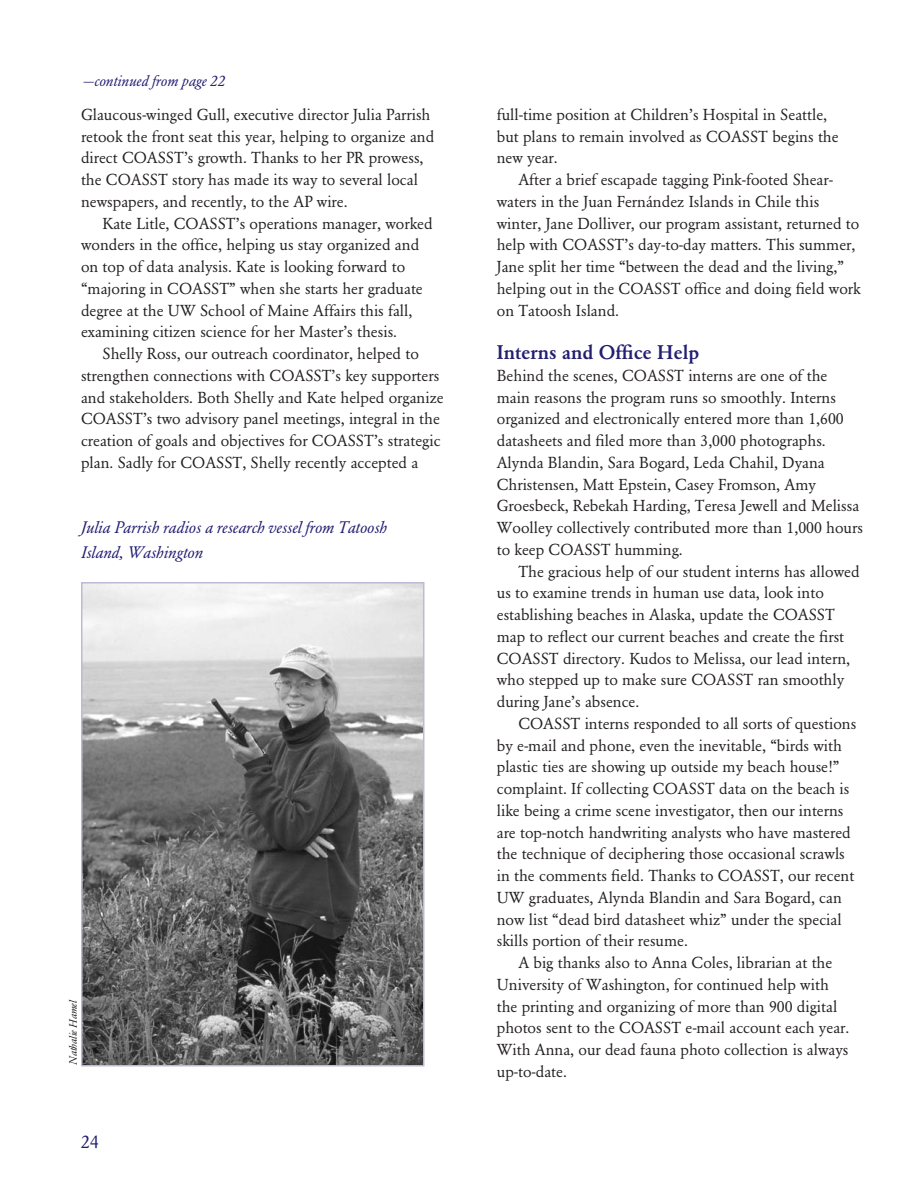
<style>
.page{position:relative;width:918px;height:1188px;background:#fff}
.page>*{position:absolute;margin:0;border:0;box-sizing:border-box;transform-origin:0 0}
.t1{font:500 19.5px "Garamond BE";color:#221e72}
.t2{font:18px "Garamond BE";color:#221e72}
.t3{font:italic 16.5px/25.5px "Garamond BE";color:#221e72}
.t4{font:15.75px/21.8px "Garamond BE";color:#231f20}
.t5{font:italic 15px "Garamond BE";color:#221e72;scale:1.2 1}
.t6{font:italic 10.5px "Garamond BE";letter-spacing:-.005em;color:#231f20}
</style>
<div class="page">
<img style="left:84px;top:585px;width:337px;height:478px">
<div style="left:81px;top:582px;width:343px;height:484px;border:2px solid #bcbad6"></div>
<p class="t5" style="left:83px;top:74px;width:120px">—continued from page 22</p>
<p class="t4" style="left:81px;top:105px;width:355px">Glaucous-winged Gull, executive director Julia Parrish retook the front seat this year, helping to organize and direct COASST’s growth. Thanks to her PR prowess, the COASST story has made its way to several local newspapers, and recently, to the AP wire.</p>
<p class="t4" style="left:81px;top:214px;width:353px;text-indent:22px">Kate Litle, COASST’s operations manager, worked wonders in the office, helping us stay organized and on top of data analysis. Kate is looking forward to “majoring in COASST” when she starts her graduate degree at the UW School of Maine Affairs this fall, examining citizen science for her Master’s thesis.</p>
<p class="t4" style="left:81px;top:344px;width:364px;text-indent:22px">Shelly Ross, our outreach coordinator, helped to strengthen connections with COASST’s key supporters and stakeholders. Both Shelly and Kate helped organize COASST’s two advisory panel meetings, integral in the creation of goals and objectives for COASST’s strategic plan. Sadly for COASST, Shelly recently accepted a</p>
<p class="t3" style="left:81px;top:516px;width:308px">Julia Parrish radios a research vessel from Tatoosh<br>Island, Washington</p>
<p class="t6" style="left:69px;top:1065px;width:67px;rotate:-90deg">Nathalie Hamel</p>
<p class="t2" style="left:81px;top:1134px;width:19px">24</p>
<p class="t4" style="left:497px;top:105px;width:343px">full-time position at Children’s Hospital in Seattle, but plans to remain involved as COASST begins the new year.</p>
<p class="t4" style="left:497px;top:170px;width:365px;text-indent:22px">After a brief escapade tagging Pink-footed Shear&shy;waters in the Juan Fernández Islands in Chile this winter, Jane Dolliver, our program assistant, returned to help with COASST’s day-to-day matters. This summer, Jane split her time “between the dead and the living,” helping out in the COASST office and doing field work on Tatoosh Island.</p>
<p class="t1" style="left:497px;top:344px;width:204px">Interns and Office Help</p>
<p class="t4" style="left:497px;top:366px;width:368px">Behind the scenes, COASST interns are one of the main reasons the program runs so smoothly. Interns organized and electronically entered more than 1,600 datasheets and filed more than 3,000 photographs.<br>Alynda Blandin, Sara Bogard, Leda Chahil, Dyana Christensen, Matt Epstein, Casey Fromson, Amy Groesbeck, Rebekah Harding, Teresa Jewell and Melissa Woolley collectively contributed more than 1,000 hours to keep COASST humming.</p>
<p class="t4" style="left:497px;top:562px;width:364px;text-indent:22px">The gracious help of our student interns has allowed us to examine trends in human use data, look into establishing beaches in Alaska, update the COASST map to reflect our current beaches and create the first COASST directory. Kudos to Melissa, our lead intern, who stepped up to make sure COASST ran smoothly during Jane’s absence.</p>
<p class="t4" style="left:518px;top:714px;width:339px">COASST interns responded to all sorts of questions</p>
<p class="t4" style="left:497px;top:736px;width:347px">by e-mail and phone, even the inevitable, “birds with</p>
<p class="t4" style="left:497px;top:757px;width:344px">plastic ties are showing up outside my beach house!”</p>
<p class="t4" style="left:497px;top:779px;width:354px">complaint. If collecting COASST data on the beach is</p>
<p class="t4" style="left:497px;top:801px;width:348px">like being a crime scene investigator, then our interns</p>
<p class="t4" style="left:497px;top:823px;width:355px">are top-notch handwriting analysts who have mastered</p>
<p class="t4" style="left:497px;top:844px;width:350px">the technique of deciphering those occasional scrawls</p>
<p class="t4" style="left:497px;top:866px;width:359px">in the comments field. Thanks to COASST, our recent</p>
<p class="t4" style="left:497px;top:888px;width:347px">UW graduates, Alynda Blandin and Sara Bogard, can</p>
<p class="t4" style="left:497px;top:910px;width:346px">now list “dead bird datasheet whiz” under the special</p>
<p class="t4" style="left:497px;top:931px;width:193px">skills portion of their resume.</p>
<p class="t4" style="left:518px;top:953px;width:315px">A big thanks also to Anna Coles, librarian at the</p>
<p class="t4" style="left:497px;top:975px;width:334px">University of Washington, for continued help with</p>
<p class="t4" style="left:497px;top:997px;width:342px">the printing and organizing of more than 900 digital</p>
<p class="t4" style="left:497px;top:1018px;width:354px">photos sent to the COASST e-mail account each year.</p>
<p class="t4" style="left:497px;top:1040px;width:353px">With Anna, our dead fauna photo collection is always</p>
<p class="t4" style="left:497px;top:1062px;width:72px">up-to-date.</p>
</div>
